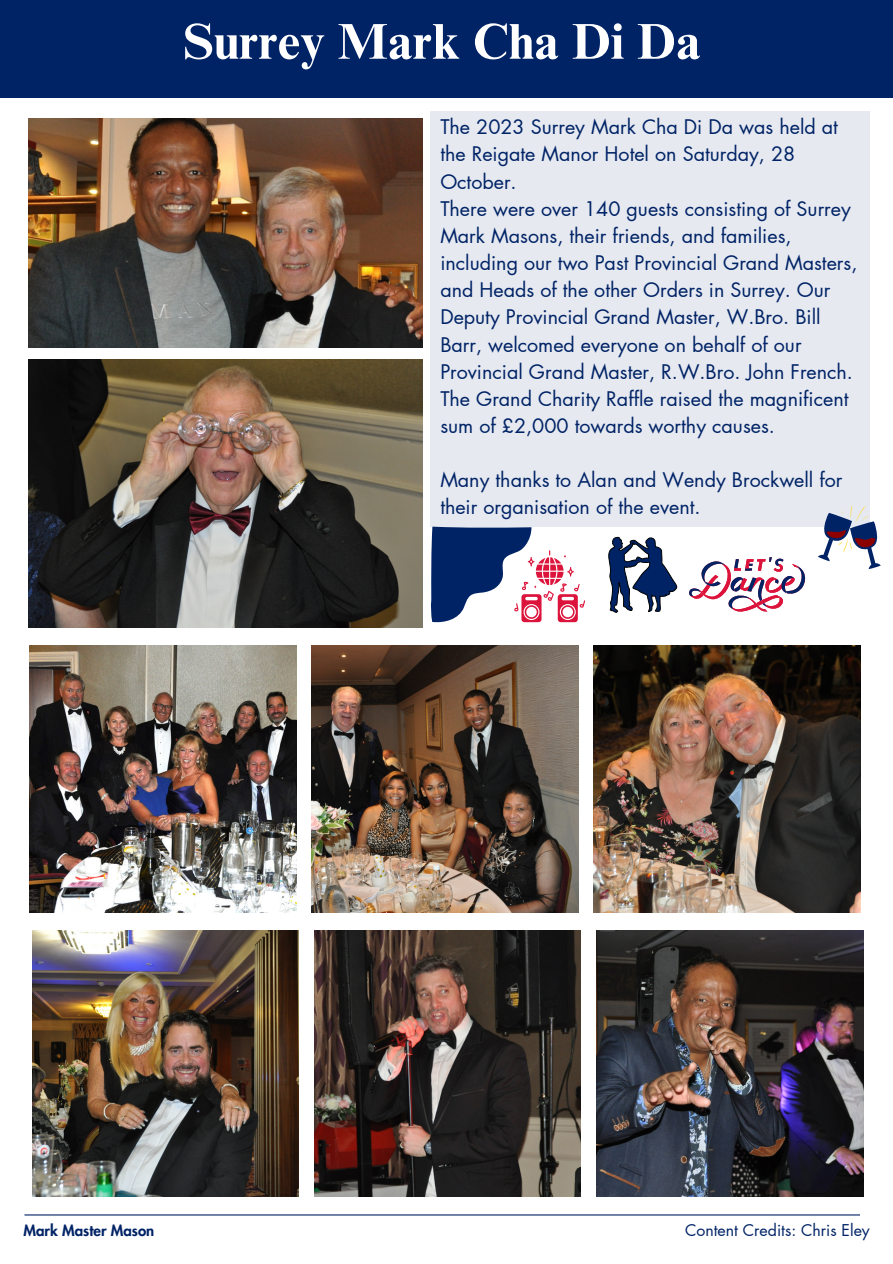
<style>
.page{position:relative;width:893px;height:1264px;background:#fff}
.page>*{position:absolute;margin:0;border:0;box-sizing:border-box;transform-origin:0 0}
.t1{font:700 50.4px "Times NRMT Pro";color:#fff}
.t2{font:19.65px/27.2px "Futura LT Pro";color:#002366}
.t3{font:15.9px "Futura LT Pro";color:#002366}
.t4{font:800 15px "Futura LT Pro";color:#002366}
</style>
<div class="page">
<div style="left:0;top:0;width:892px;height:97px;background:#002366"></div>
<hr style="left:24px;top:1214px;width:835px;height:1px;background:#002366">
<img style="left:28px;top:118px;width:395px;height:229px">
<img style="left:29px;top:646px;width:267px;height:266px">
<img style="left:311px;top:646px;width:267px;height:266px">
<img style="left:593px;top:646px;width:267px;height:266px">
<img style="left:32px;top:930px;width:267px;height:266px">
<img style="left:314px;top:930px;width:267px;height:266px">
<img style="left:596px;top:930px;width:267px;height:266px">
<img style="left:28px;top:360px;width:395px;height:267px">
<div style="left:430px;top:111px;width:439px;height:415px;background:#e6e9f0"></div>
<svg style="left:817px;top:505px;width:63px;height:64px"></svg>
<svg style="left:608px;top:537px;width:68px;height:75px"></svg>
<svg style="left:430px;top:526px;width:155px;height:97px"></svg>
<svg style="left:689px;top:557px;width:117px;height:55px"></svg>
<p class="t1" style="left:183px;top:23px;width:519px">Surrey Mark Cha Di Da</p>
<p class="t2" style="left:440px;top:114px;width:399px">The 2023 Surrey Mark Cha Di Da was held at the Reigate Manor Hotel on Saturday, 28<br>October.</p>
<p class="t2" style="left:440px;top:196px;width:418px">There were over 140 guests consisting of Surrey Mark Masons, their friends, and families, including our two Past Provincial Grand Masters, and Heads of the other Orders in Surrey. Our Deputy Provincial Grand Master, W.Bro. Bill Barr, welcomed everyone on behalf of our Provincial Grand Master, R.W.Bro. John French.</p>
<p class="t2" style="left:440px;top:386px;width:409px">The Grand Charity Raffle raised the magnificent sum of £2,000 towards worthy causes.</p>
<p class="t2" style="left:440px;top:467px;width:403px">Many thanks to Alan and Wendy Brockwell for their organisation of the event.</p>
<p class="t4" style="left:24px;top:1223px;width:132px">Mark Master Mason</p>
<p class="t3" style="left:685px;top:1222px;width:186px">Content Credits: Chris Eley</p>
</div>
